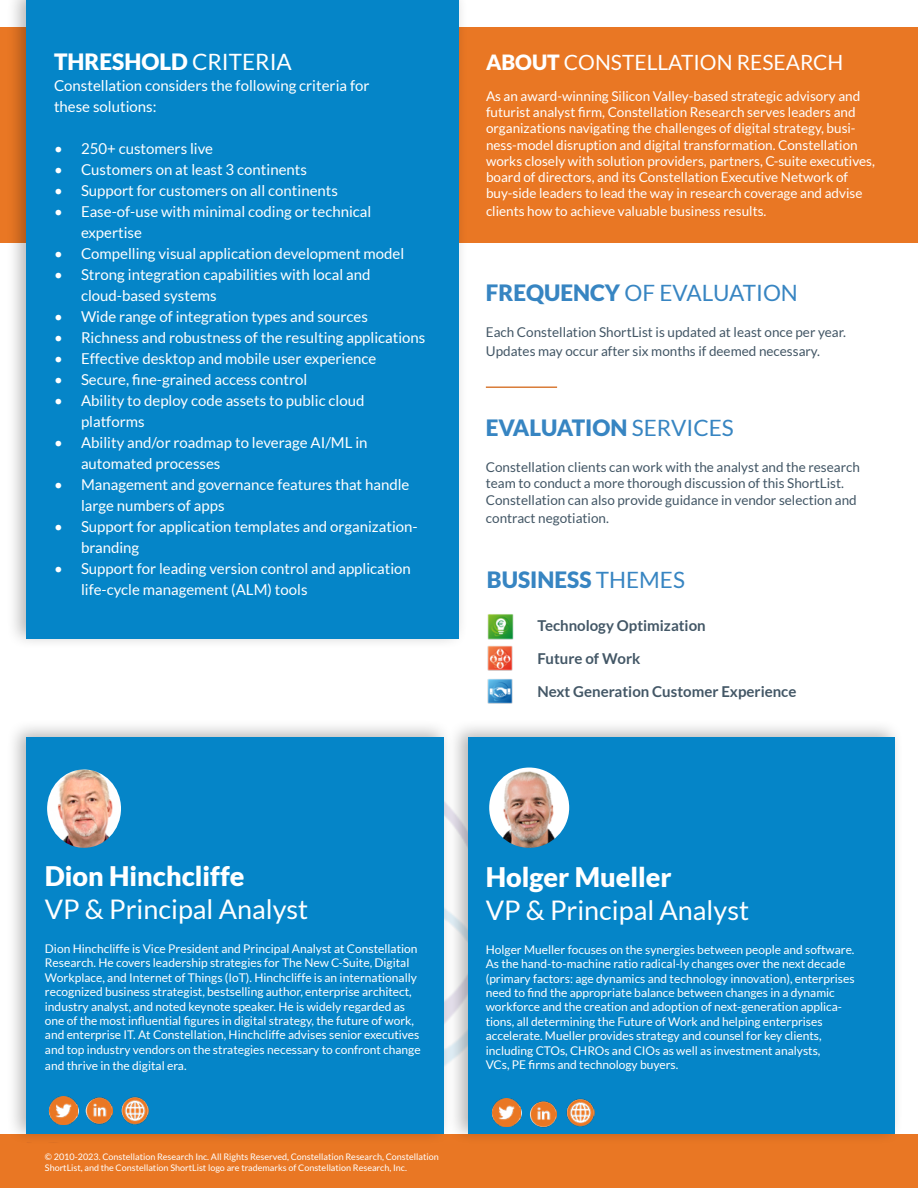
<style>
.page{position:relative;width:918px;height:1188px;background:#fff}
.page>*{position:absolute;margin:0;border:0;box-sizing:border-box;transform-origin:0 0}
.t1{font:27px "Lato";color:#fff}
.t2{font:900 27px "Lato";color:#fff}
.t3{font:900 22.5px "Lato";color:#3785c2}
.t4{font:22.5px "Lato";color:#3785c2}
.t5{font:900 22.5px "Lato";color:#fff}
.t6{font:21px "Lato";color:#fff}
.t7{font:15px/21px "Lato";color:#fff}
.t8{font:700 15px "Lato";color:#435766}
.t9{font:13.5px/16.2px "Lato";color:#fff}
.t10{font:13.5px/16.2px "Lato";color:#425665}
.t11{font:12px/14.4px "Lato";color:#fff}
.t12{font:9px/10.8px "Lato";color:#fff}
.s1{font-weight:400}
.s2{font-weight:900}
</style>
<div class="page">
<div style="left:0;top:1134px;width:918px;height:54px;background:#e97724"></div>
<div style="left:0;top:28px;width:918px;height:215px;background:#e97724"></div>
<hr style="left:486px;top:386px;width:71px;height:2px;background:#d97c38">
<div style="left:6px;top:0;width:462px;height:649px;background:#000;opacity:.29"></div>
<div style="left:27px;top:0;width:432px;height:638px;background:#0585c8"></div>
<img style="left:487px;top:645px;width:26px;height:26px">
<img style="left:487px;top:679px;width:26px;height:25px">
<div style="left:447px;top:720px;width:457px;height:426px;background:#000;opacity:.29"></div>
<div style="left:468px;top:738px;width:427px;height:396px;background:#0585c8"></div>
<img style="left:489px;top:768px;width:80px;height:80px;border-radius:40px">
<svg style="left:492px;top:1100px;width:30px;height:26px"></svg>
<img style="left:493px;top:1099px;width:28px;height:27px">
<img style="left:530px;top:1101px;width:27px;height:27px">
<img style="left:567px;top:1099px;width:27px;height:27px">
<img style="left:487px;top:614px;width:27px;height:25px">
<div style="left:6px;top:720px;width:447px;height:426px;background:#000;opacity:.29"></div>
<div style="left:27px;top:738px;width:417px;height:396px;background:#0585c8"></div>
<img style="left:47px;top:769px;width:74px;height:79px">
<svg style="left:49px;top:1098px;width:30px;height:26px"></svg>
<img style="left:50px;top:1097px;width:28px;height:27px">
<img style="left:86px;top:1097px;width:27px;height:27px">
<img style="left:121px;top:1097px;width:28px;height:27px">
<p class="t5" style="left:54px;top:48px;width:239px">THRESHOLD <span class="s1">CRITERIA</span></p>
<p class="t7" style="left:54px;top:75px;width:317px">Constellation considers the following criteria for these solutions:</p>
<p class="t7" style="left:54px;top:138px;width:161px">• 250+ customers live</p>
<p class="t7" style="left:54px;top:159px;width:255px">• Customers on at least 3 continents</p>
<p class="t7" style="left:54px;top:180px;width:285px">• Support for customers on all continents</p>
<p class="t7" style="left:81px;top:201px;width:292px;text-indent:-27px">• Ease-of-use with minimal coding or technical expertise</p>
<p class="t7" style="left:54px;top:243px;width:352px">• Compelling visual application development model</p>
<p class="t7" style="left:81px;top:264px;width:291px;text-indent:-27px">• Strong integration capabilities with local and cloud-based systems</p>
<p class="t7" style="left:54px;top:306px;width:316px">• Wide range of integration types and sources</p>
<p class="t7" style="left:54px;top:327px;width:373px">• Richness and robustness of the resulting applications</p>
<p class="t7" style="left:54px;top:348px;width:324px">• Effective desktop and mobile user experience</p>
<p class="t7" style="left:54px;top:369px;width:255px">• Secure, fine-grained access control</p>
<p class="t7" style="left:81px;top:390px;width:285px;text-indent:-27px">• Ability to deploy code assets to public cloud platforms</p>
<p class="t7" style="left:81px;top:432px;width:288px;text-indent:-27px">• Ability and/or roadmap to leverage AI/ML in automated processes</p>
<p class="t7" style="left:81px;top:474px;width:330px;text-indent:-27px">• Management and governance features that handle large numbers of apps</p>
<p class="t7" style="left:81px;top:516px;width:338px;text-indent:-27px">• Support for application templates and organization&shy;branding</p>
<p class="t7" style="left:81px;top:558px;width:331px;text-indent:-27px">• Support for leading version control and application life-cycle management (ALM) tools</p>
<p class="t6" style="left:486px;top:51px;width:359px"><span class="s2">ABOUT</span> CONSTELLATION RESEARCH</p>
<p class="t9" style="left:486px;top:88px;width:390px">As an award-winning Silicon Valley-based strategic advisory and futurist analyst firm, Constellation Research serves leaders and organizations navigating the challenges of digital strategy, busi&shy;ness-model disruption and digital transformation. Constellation works closely with solution providers, partners, C-suite executives, board of directors, and its Constellation Executive Network of buy-side leaders to lead the way in research coverage and advise</p>
<p class="t9" style="left:486px;top:203px;width:282px">clients how to achieve valuable business results.</p>
<p class="t4" style="left:486px;top:280px;width:314px"><span class="s2">FREQUENCY</span> OF EVALUATION</p>
<p class="t10" style="left:486px;top:322px;width:362px;line-height:19.8px">Each Constellation ShortList is updated at least once per year.<br>Updates may occur after six months if deemed necessary.</p>
<p class="t3" style="left:486px;top:415px;width:249px">EVALUATION <span class="s1">SERVICES</span></p>
<p class="t10" style="left:486px;top:459px;width:376px">Constellation clients can work with the analyst and the research team to conduct a more thorough discussion of this ShortList.<br>Constellation can also provide guidance in vendor selection and</p>
<p class="t10" style="left:486px;top:509px;width:125px">contract negotiation.</p>
<p class="t3" style="left:487px;top:567px;width:199px">BUSINESS <span class="s1">THEMES</span></p>
<p class="t8" style="left:538px;top:617px;width:170px">Technology Optimization</p>
<p class="t8" style="left:538px;top:650px;width:104px">Future of Work</p>
<p class="t8" style="left:538px;top:683px;width:260px">Next Generation Customer Experience</p>
<p class="t2" style="left:45px;top:861px;width:201px">Dion Hinchcliffe</p>
<p class="t1" style="left:45px;top:894px;width:265px">VP &amp; Principal Analyst</p>
<p class="t11" style="left:45px;top:941px;width:377px">Dion Hinchcliffe is Vice President and Principal Analyst at Constellation Research. He covers leadership strategies for The New C-Suite, Digital Workplace, and Internet of Things (IoT). Hinchcliffe is an internationally recognized business strategist, bestselling author, enterprise architect, industry analyst, and noted keynote speaker. He is widely regarded as one of the most influential figures in digital strategy, the future of work, and enterprise IT. At Constellation, Hinchcliffe advises senior executives and top industry vendors on the strategies necessary to confront change</p>
<p class="t11" style="left:45px;top:1058px;width:143px">and thrive in the digital era.</p>
<p class="t12" style="left:45px;top:1151px;width:395px">© 2010-2023. Constellation Research Inc. All Rights Reserved, Constellation Research, Constellation<br>ShortList, and the Constellation ShortList logo are trademarks of Constellation Research, Inc.</p>
<p class="t2" style="left:486px;top:862px;width:187px">Holger Mueller</p>
<p class="t1" style="left:486px;top:895px;width:265px">VP &amp; Principal Analyst</p>
<p class="t11" style="left:486px;top:942px;width:370px">Holger Mueller focuses on the synergies between people and software.<br>As the hand-to-machine ratio radical-ly changes over the next decade (primary factors: age dynamics and technology innovation), enterprises need to find the appropriate balance between changes in a dynamic workforce and the creation and adoption of next-generation applica&shy;tions, all determining the Future of Work and helping enterprises accelerate. Mueller provides strategy and counsel for key clients, including CTOs, CHROs and CIOs as well as investment analysts,<br>VCs, PE firms and technology buyers.</p>
</div>
